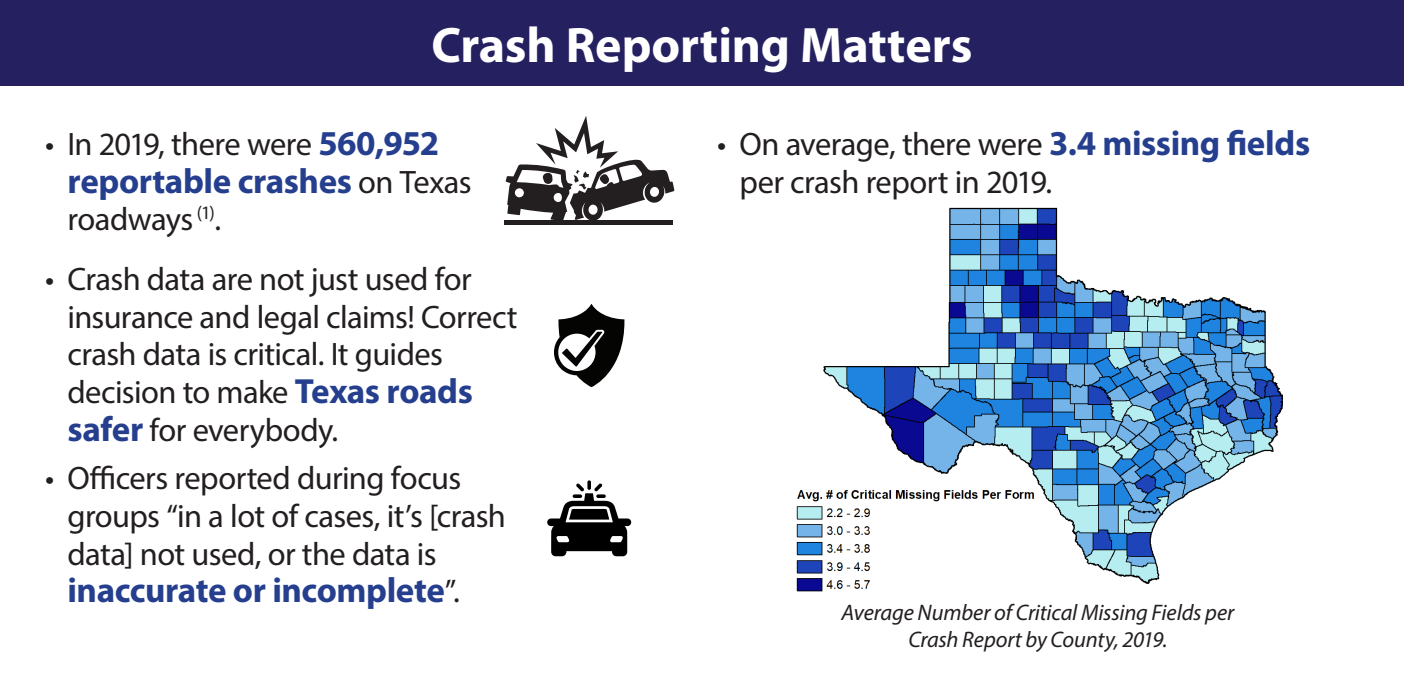
<style>
.page{position:relative;width:1404px;height:694px;background:#fff}
.page>*{position:absolute;margin:0;border:0;box-sizing:border-box;transform-origin:0 0}
.t1{font:700 50px "Myriad Pro";letter-spacing:-.005em;color:#fff}
.bulleted_list{font:700 35px "Myriad Pro";letter-spacing:-.01em;color:#253f8e}
.bulleted_list-2{font:32.5px/37.5px "Myriad Pro";letter-spacing:-.02em;color:#231f20}
.footnote_ital{font:italic 22.5px/27.5px "Myriad Pro";letter-spacing:-.01em;color:#231f20;text-align:center}
.s1{font-weight:700;font-size:35px;color:#253f8e}
.s2{font-weight:400;font-size:32.5px;color:#231f20}
</style>
<div class="page">
<div style="left:0;top:0;width:1404px;height:86px;background:#252161"></div>
<img style="left:796px;top:207px;width:486px;height:385px">
<hr style="left:504px;top:220px;width:168px;height:4px;background:#231f20">
<svg style="left:506px;top:116px;width:168px;height:106px"></svg>
<svg style="left:547px;top:480px;width:84px;height:75px"></svg>
<svg style="left:554px;top:303px;width:70px;height:84px"></svg>
<p class="t1" style="left:431px;top:12px;width:543px">Crash Reporting Matters</p>
<h3 class="bulleted_list-2" style="left:45px;top:125px;width:396px">• In 2019, there were <span class="s1">560,952</span></h3>
<h3 class="bulleted_list" style="left:68px;top:158px;width:406px">reportable crashes <span class="s2">on Texas</span></h3>
<h3 class="bulleted_list-2" style="left:68px;top:200px;width:155px">roadways <sup>(1)</sup>.</h3>
<h3 class="bulleted_list-2" style="left:68px;top:260px;width:452px;text-indent:-22px">• Crash data are not just used for insurance and legal claims! Correct crash data is critical. It guides decision to make <span class="s1">Texas roads safer</span> for everybody.</h3>
<h3 class="bulleted_list-2" style="left:68px;top:459px;width:440px;text-indent:-22px">• Officers reported during focus groups “in a lot of cases, it’s [crash data] not used, or the data is</h3>
<h3 class="bulleted_list" style="left:68px;top:567px;width:394px">inaccurate or incomplete<span class="s2">”.</span></h3>
<h3 class="bulleted_list-2" style="left:739px;top:125px;width:572px;text-indent:-22px">• On average, there were <span class="s1">3.4 missing fields </span>per crash report in 2019.</h3>
<p class="footnote_ital" style="left:842px;top:597px;width:394px">Average Number of Critical Missing Fields per<br>Crash Report by County, 2019.</p>
</div>
